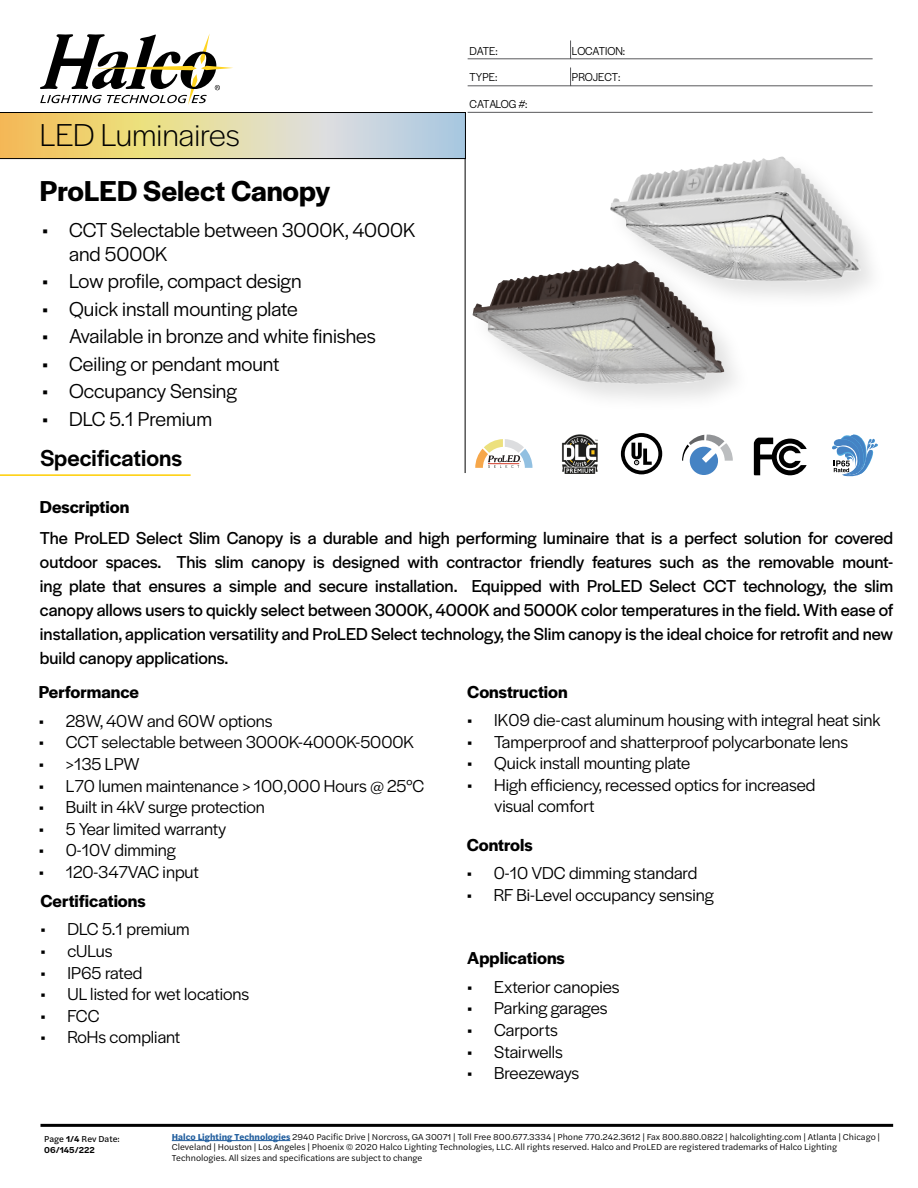
<style>
.page{position:relative;width:918px;height:1188px;background:#fff}
.page>*{position:absolute;margin:0;border:0;box-sizing:border-box;transform-origin:0 0}
.t1{font:300 33px "Halyard Display";color:#000}
.t2{font:600 30px "Halyard Display";color:#000}
.t3{font:500 24px "Halyard Display";color:#000}
.t4{font:21px/24px "Halyard Display";color:#000}
.t5{font:18px/21.6px "Halyard Display";color:#000}
.t6{font:18px/24px "Halyard Display";color:#000;text-align:justify}
.t7{font:600 18px "Halyard Display";color:#000}
.t8{font:18px "Halyard Display";letter-spacing:-.02em;color:#000}
.t9{font:12px "Halyard Display";color:#000;scale:.95 1}
.t10{font:12px "Halyard Display";letter-spacing:-.02em;color:#000;scale:.95 1}
.t11{font:9px/10.8px "Halyard Text";color:#000}
.t12{font:600 9px/10.8px "Halyard Text";color:#000}
.s1{font-weight:400}
.s2{font-weight:700;color:#215e9e}
</style>
<div class="page">
<hr style="left:465px;top:121px;width:1px;height:352px;background:#000">
<svg style="left:0;top:112px;width:466px;height:47px"></svg>
<svg style="left:40px;top:34px;width:193px;height:71px"></svg>
<img style="left:561px;top:434px;width:37px;height:39px">
<svg style="left:475px;top:440px;width:57px;height:28px"></svg>
<hr style="left:0;top:474px;width:191px;height:2px;background:#fecd00">
<hr style="left:172px;top:1140px;width:118px;height:1px;background:#215e9e">
<hr style="left:40px;top:1124px;width:853px;height:3px;background:#000">
<svg style="left:682px;top:435px;width:51px;height:40px"></svg>
<hr style="left:468px;top:59px;width:405px;height:1px;background:#59595c">
<svg style="left:570px;top:41px;width:1px;height:18px"></svg>
<hr style="left:468px;top:86px;width:405px;height:1px;background:#59595c">
<svg style="left:570px;top:68px;width:1px;height:18px"></svg>
<hr style="left:468px;top:112px;width:405px;height:1px;background:#59595c">
<svg style="left:832px;top:435px;width:46px;height:41px"></svg>
<svg style="left:754px;top:438px;width:53px;height:37px"></svg>
<svg style="left:621px;top:433px;width:41px;height:41px"></svg>
<div style="left:469px;top:257px;width:283px;height:156px;background:#000;opacity:.12"></div>
<img style="left:473px;top:261px;width:251px;height:124px">
<div style="left:606px;top:153px;width:283px;height:158px;background:#000;opacity:.12"></div>
<img style="left:610px;top:156px;width:251px;height:127px">
<h1 class="t1" style="left:40px;top:112px;width:201px">LED Luminaires</h1>
<h2 class="t2" style="left:40px;top:170px;width:292px">ProLED Select Canopy</h2>
<p class="t4" style="left:69px;top:217px;width:348px;text-indent:-27px">• CCT Selectable between 3000K, 4000K and 5000K</p>
<p class="t4" style="left:42px;top:268px;width:261px">• Low profile, compact design</p>
<p class="t4" style="left:42px;top:296px;width:257px">• Quick install mounting plate</p>
<p class="t4" style="left:42px;top:323px;width:335px">• Available in bronze and white finishes</p>
<p class="t4" style="left:42px;top:351px;width:239px">• Ceiling or pendant mount</p>
<p class="t4" style="left:42px;top:378px;width:196px">• Occupancy Sensing</p>
<p class="t4" style="left:42px;top:406px;width:171px">• DLC 5.1 Premium</p>
<p class="t9" style="left:470px;top:42px;width:31px">DATE:</p>
<p class="t9" style="left:572px;top:42px;width:58px">LOCATION:</p>
<p class="t9" style="left:470px;top:69px;width:31px">TYPE:</p>
<p class="t9" style="left:572px;top:69px;width:53px">PROJECT:</p>
<p class="t10" style="left:470px;top:95px;width:63px">CATALOG #:</p>
<h3 class="t3" style="left:40px;top:441px;width:143px">Specifications</h3>
<p class="t7" style="left:40px;top:495px;width:91px">Description</p>
<p class="t6" style="left:40px;top:525px;width:855px">The ProLED Select Slim Canopy is a durable and high performing luminaire that is a perfect solution for covered outdoor spaces. This slim canopy is designed with contractor friendly features such as the removable mount&shy;ing plate that ensures a simple and secure installation. Equipped with ProLED Select CCT technology, the slim canopy allows users to quickly select between 3000K, 4000K and 5000K color temperatures in the field. With ease of installation, application versatility and ProLED Select technology, the Slim canopy is the ideal choice for retrofit and new build canopy applications.</p>
<p class="t7" style="left:39px;top:680px;width:102px">Performance</p>
<p class="t5" style="left:39px;top:709px;width:235px">• 28W, 40W and 60W options</p>
<p class="t5" style="left:39px;top:731px;width:377px">• CCT selectable between 3000K-4000K-5000K</p>
<p class="t5" style="left:39px;top:752px;width:102px">• &gt;135 LPW</p>
<p class="t5" style="left:39px;top:774px;width:387px">• L70 lumen maintenance &gt; 100,000 Hours @ 25°C</p>
<p class="t5" style="left:39px;top:795px;width:228px">• Built in 4kV surge protection</p>
<p class="t5" style="left:39px;top:817px;width:189px">• 5 Year limited warranty</p>
<p class="t5" style="left:39px;top:839px;width:138px">• 0-10V dimming</p>
<p class="t5" style="left:39px;top:860px;width:162px">• 120-347VAC input</p>
<p class="t7" style="left:41px;top:888px;width:107px">Certifications</p>
<p class="t5" style="left:41px;top:918px;width:151px">• DLC 5.1 premium</p>
<p class="t5" style="left:41px;top:939px;width:74px">• cULus</p>
<p class="t5" style="left:41px;top:961px;width:103px">• IP65 rated</p>
<p class="t5" style="left:41px;top:982px;width:210px">• UL listed for wet locations</p>
<p class="t5" style="left:41px;top:1004px;width:60px">• FCC</p>
<p class="t5" style="left:41px;top:1026px;width:141px">• RoHs compliant</p>
<p class="t7" style="left:467px;top:679px;width:102px">Construction</p>
<p class="t5" style="left:467px;top:708px;width:415px">• IK09 die-cast aluminum housing with integral heat sink</p>
<p class="t5" style="left:467px;top:730px;width:383px">• Tamperproof and shatterproof polycarbonate lens</p>
<p class="t5" style="left:467px;top:751px;width:225px">• Quick install mounting plate</p>
<p class="t5" style="left:494px;top:773px;width:323px;text-indent:-27px">• High efficiency, recessed optics for increased visual comfort</p>
<p class="t7" style="left:467px;top:832px;width:67px">Controls</p>
<p class="t5" style="left:467px;top:862px;width:232px">• 0-10 VDC dimming standard</p>
<p class="t5" style="left:467px;top:883px;width:249px">• RF Bi-Level occupancy sensing</p>
<p class="t7" style="left:467px;top:946px;width:99px">Applications</p>
<p class="t5" style="left:467px;top:975px;width:154px">• Exterior canopies</p>
<p class="t5" style="left:467px;top:997px;width:142px">• Parking garages</p>
<p class="t5" style="left:467px;top:1018px;width:92px">• Carports</p>
<p class="t5" style="left:467px;top:1040px;width:97px">• Stairwells</p>
<p class="t8" style="left:467px;top:1061px;width:114px">• Breezeways</p>
<p class="t12" style="left:44px;top:1133px;width:77px"><span class="s1">Page</span> 1/4 <span class="s1">Rev Date:<br></span>06/145/222</p>
<p class="t11" style="left:172px;top:1131px;width:710px"><span class="s2">Halco Lighting Technologies</span> 2940 Pacific Drive | Norcross, GA 30071 | Toll Free 800.677.3334 | Phone 770.242.3612 | Fax 800.880.0822 | halcolighting.com | Atlanta | Chicago |<br>Cleveland | Houston | Los Angeles | Phoenix © 2020 Halco Lighting Technologies, LLC. All rights reserved. Halco and ProLED are registered trademarks of Halco Lighting<br>Technologies. All sizes and specifications are subject to change</p>
</div>
